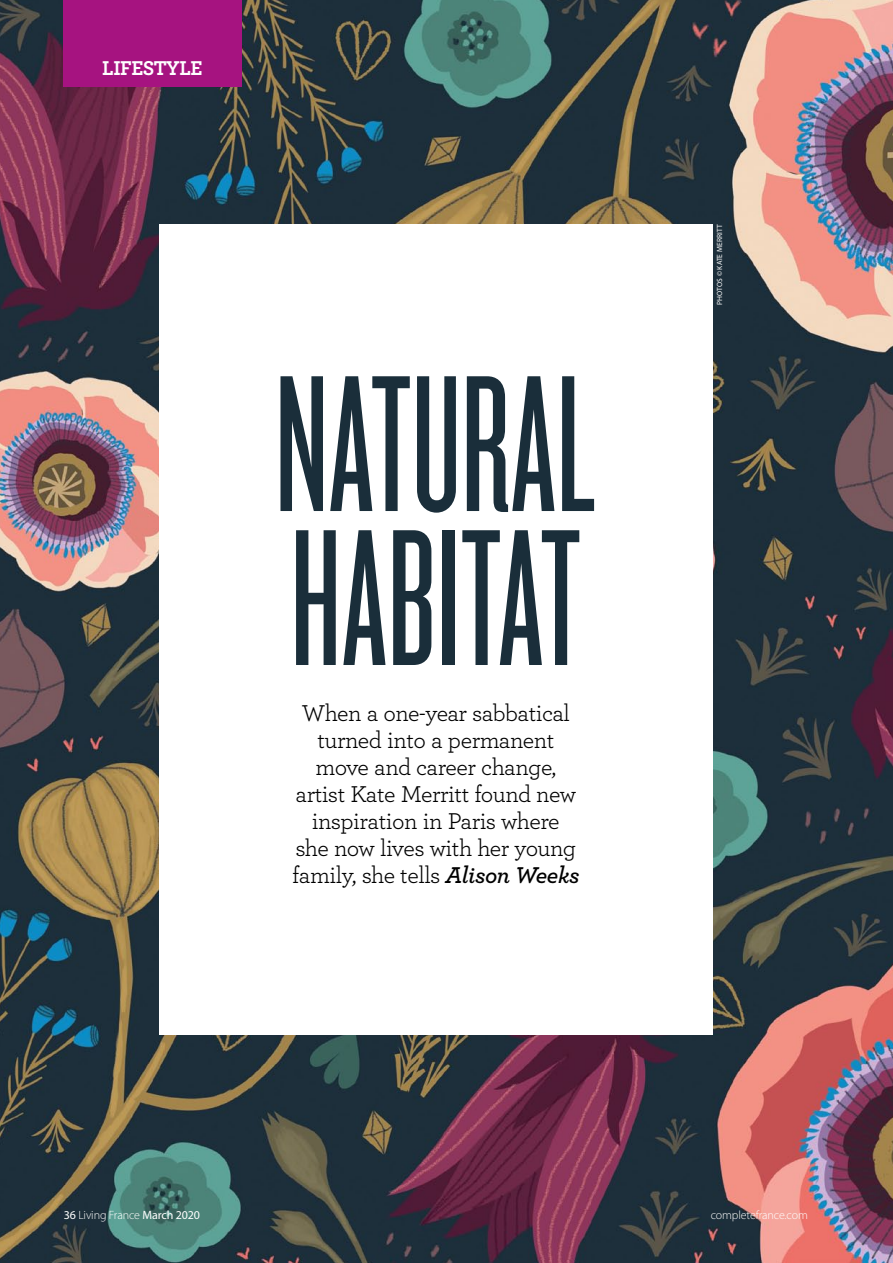
<style>
.page{position:relative;width:893px;height:1263px;background:#fff}
.page>*{position:absolute;margin:0;border:0;box-sizing:border-box;transform-origin:0 0}
.t1{font:202.35px/153.9px "Knockout 26 Junior Flywght";color:#1a2e3a}
.t2{font:24px/27px "Archer";letter-spacing:-.02em;color:#000;text-align:center}
.t3{font:700 21px "Archer";letter-spacing:-.02em;color:#fff}
.t4{font:300 12px "Myriad Pro";letter-spacing:-.01em;color:#fff}
.t5{font:7.5px "Myriad Pro";letter-spacing:.01em;color:#fff}
.s1{font-weight:600;font-style:italic}
.s2{font-weight:400}
</style>
<div class="page">
<img style="left:0;top:0;width:893px;height:1263px">
<div style="left:64px;top:0;width:178px;height:86px;background:#a61380"></div>
<div style="left:159px;top:224px;width:554px;height:811px;background:#fff"></div>
<p class="t3" style="left:102px;top:52px;width:102px">LIFESTYLE</p>
<h1 class="t1" style="left:275px;top:365px;width:323px">NATURAL<br>HABITAT</h1>
<p class="t2" style="left:292px;top:698px;width:289px">When a one-year sabbatical turned into a permanent move and career change, artist Kate Merritt found new inspiration in Paris where<br>she now lives with her young family, she tells <span class="s1">Alison Weeks</span></p>
<p class="t5" style="left:715px;top:305px;width:82px;rotate:-90deg">Photos © KATE MERRITT</p>
<p class="t4" style="left:64px;top:1208px;width:138px"><span class="s2">36</span> Living France <span class="s2">March 2020</span></p>
<p class="t4" style="left:711px;top:1208px;width:99px">completefrance.com</p>
</div>
